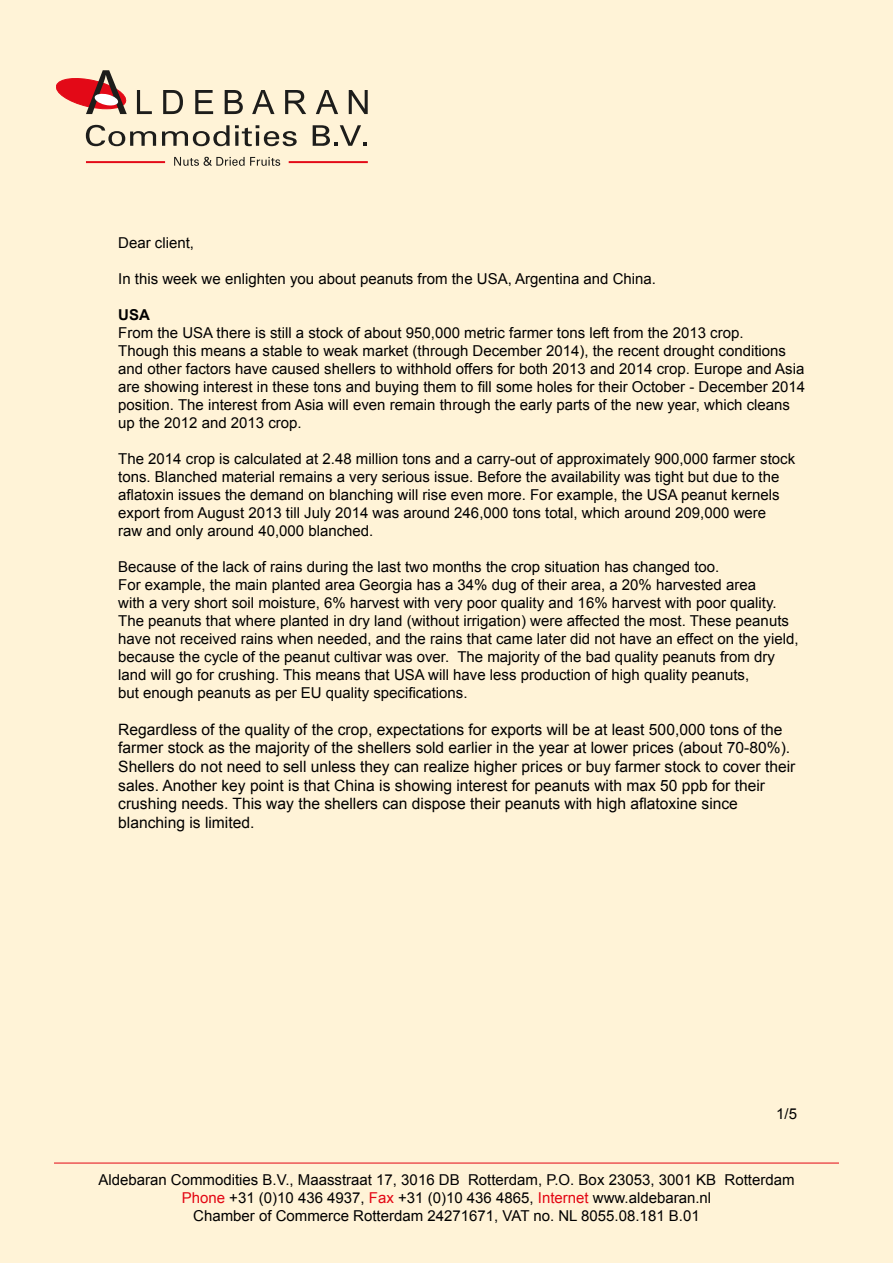
<style>
.page{position:relative;width:893px;height:1263px;background:#fff3d7}
.page>*{position:absolute;margin:0;border:0;box-sizing:border-box;transform-origin:0 0}
.t1{font:15.6px/18.8px "Arial";color:#000}
.t2{font:15px/18px "Arial";color:#000}
.t3{font:700 15px "Arial";color:#000}
.s1{color:#e30613}
</style>
<div class="page">
<svg style="left:137px;top:90px;width:15px;height:24px"></svg>
<svg style="left:163px;top:90px;width:20px;height:24px"></svg>
<svg style="left:195px;top:90px;width:18px;height:24px"></svg>
<svg style="left:225px;top:90px;width:18px;height:24px"></svg>
<svg style="left:252px;top:90px;width:22px;height:24px"></svg>
<svg style="left:285px;top:90px;width:21px;height:24px"></svg>
<svg style="left:316px;top:90px;width:22px;height:24px"></svg>
<svg style="left:349px;top:90px;width:19px;height:24px"></svg>
<svg style="left:86px;top:125px;width:70px;height:21px"></svg>
<svg style="left:162px;top:125px;width:135px;height:21px"></svg>
<svg style="left:313px;top:125px;width:54px;height:21px"></svg>
<svg style="left:174px;top:157px;width:106px;height:9px"></svg>
<hr style="left:86px;top:161px;width:79px;height:2px;background:#e30917">
<hr style="left:289px;top:161px;width:79px;height:2px;background:#e30917">
<svg style="left:56px;top:70px;width:71px;height:44px"></svg>
<hr style="left:54px;top:1163px;width:785px;height:1px;background:#e30613">
<p class="t2" style="left:118px;top:234px;width:77px">Dear client,</p>
<p class="t2" style="left:118px;top:270px;width:539px">In this week we enlighten you about peanuts from the USA, Argentina and China.</p>
<p class="t3" style="left:118px;top:305px;width:33px">USA</p>
<p class="t2" style="left:118px;top:324px;width:627px">From the USA there is still a stock of about 950,000 metric farmer tons left from the 2013 crop.</p>
<p class="t2" style="left:118px;top:342px;width:688px">Though this means a stable to weak market (through December 2014), the recent drought conditions and other factors have caused shellers to withhold offers for both 2013 and 2014 crop. Europe and Asia are showing interest in these tons and buying them to fill some holes for their October - December 2014 position. The interest from Asia will even remain through the early parts of the new year, which cleans up the 2012 and 2013 crop.</p>
<p class="t2" style="left:118px;top:450px;width:678px">The 2014 crop is calculated at 2.48 million tons and a carry-out of approximately 900,000 farmer stock tons. Blanched material remains a very serious issue. Before the availability was tight but due to the aflatoxin issues the demand on blanching will rise even more. For example, the USA peanut kernels export from August 2013 till July 2014 was around 246,000 tons total, which around 209,000 were</p>
<p class="t2" style="left:118px;top:522px;width:257px">raw and only around 40,000 blanched.</p>
<p class="t2" style="left:118px;top:558px;width:603px">Because of the lack of rains during the last two months the crop situation has changed too.</p>
<p class="t2" style="left:118px;top:576px;width:639px">For example, the main planted area Georgia has a 34% dug of their area, a 20% harvested area</p>
<p class="t2" style="left:118px;top:594px;width:660px">with a very short soil moisture, 6% harvest with very poor quality and 16% harvest with poor quality.</p>
<p class="t2" style="left:118px;top:612px;width:682px">The peanuts that where planted in dry land (without irrigation) were affected the most. These peanuts have not received rains when needed, and the rains that came later did not have an effect on the yield, because the cycle of the peanut cultivar was over. The majority of the bad quality peanuts from dry land will go for crushing. This means that USA will have less production of high quality peanuts,</p>
<p class="t2" style="left:118px;top:684px;width:351px">but enough peanuts as per EU quality specifications.</p>
<p class="t1" style="left:118px;top:720px;width:679px">Regardless of the quality of the crop, expectations for exports will be at least 500,000 tons of the farmer stock as the majority of the shellers sold earlier in the year at lower prices (about 70-80%).<br>Shellers do not need to sell unless they can realize higher prices or buy farmer stock to cover their sales. Another key point is that China is showing interest for peanuts with max 50 ppb for their crushing needs. This way the shellers can dispose their peanuts with high aflatoxine since</p>
<p class="t1" style="left:118px;top:813px;width:138px">blanching is limited.</p>
<p class="t2" style="left:776px;top:1105px;width:22px">1/5</p>
<p class="t2" style="left:98px;top:1170px;width:698px">Aldebaran Commodities B.V., Maasstraat 17, 3016 DB Rotterdam, P.O. Box 23053, 3001 KB Rotterdam</p>
<p class="t2" style="left:182px;top:1188px;width:531px"><span class="s1">Phone</span> +31 (0)10 436 4937, <span class="s1">Fax</span> +31 (0)10 436 4865, <span class="s1">Internet</span> www.aldebaran.nl</p>
<p class="t2" style="left:193px;top:1206px;width:508px">Chamber of Commerce Rotterdam 24271671, VAT no. NL 8055.08.181 B.01</p>
</div>
